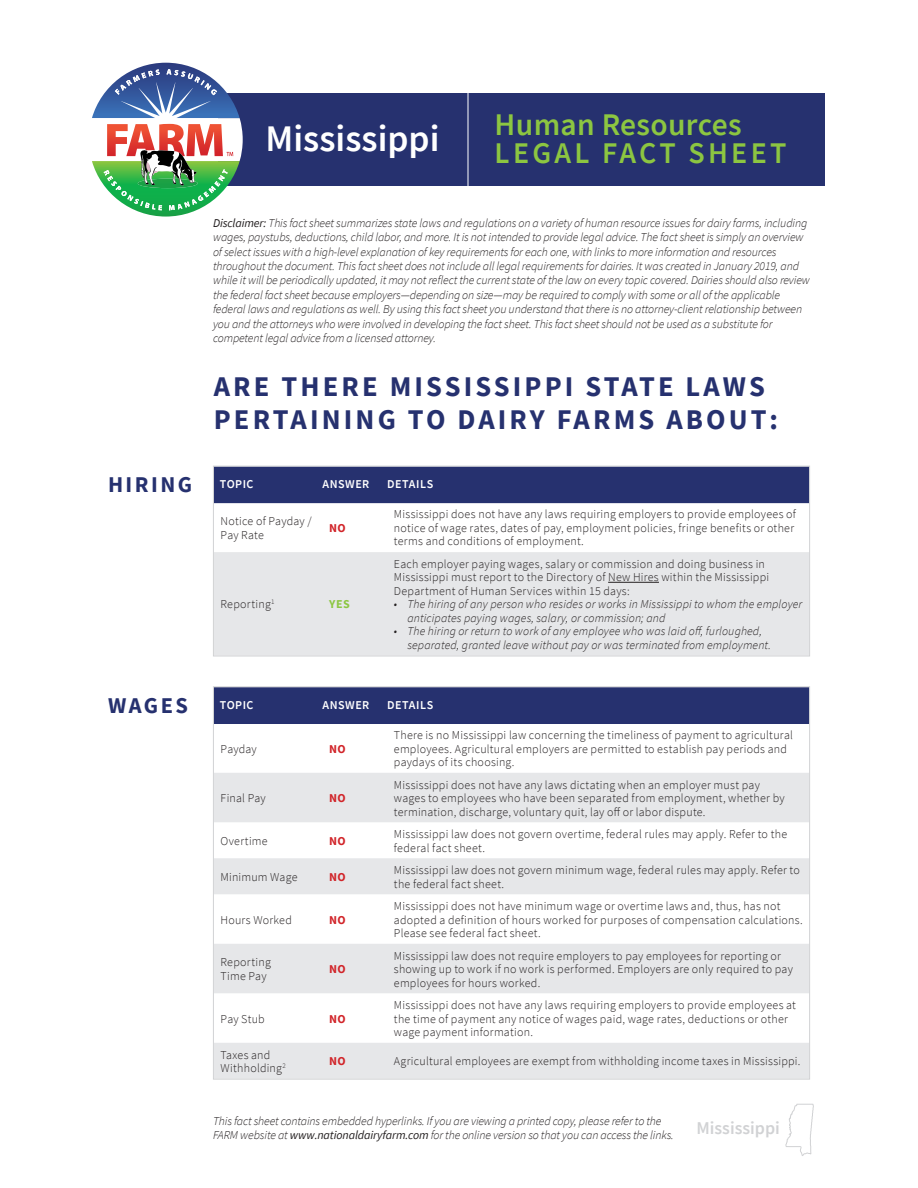
<style>
.page{position:relative;width:918px;height:1188px;background:#fff}
.page>*{position:absolute;margin:0;border:0;box-sizing:border-box;transform-origin:0 0}
.t1{font:600 37.5px "Source Sans Pro";color:#fff}
.t2{font:600 31.5px "Source Sans Pro";letter-spacing:.01em;color:#8cc641}
.t3{font:600 30px "Source Sans Pro";letter-spacing:.11em;color:#8cc641}
.t4{font:700 28.5px/33px "Source Sans Pro";letter-spacing:.11em;color:#26316f}
.t5{font:700 22.5px "Source Sans Pro";letter-spacing:.11em;color:#26316f}
.t6{font:600 18px "Source Sans Pro";color:#d1d2d4}
.Row_Categories{font:300 12px/13.5px "Source Sans Pro";letter-spacing:.02em;color:#231f20}
.t7{font:italic 300 12px/14.4px "Source Sans Pro";letter-spacing:-.01em;color:#231f20}
.t8{font:italic 300 12px/13.5px "Source Sans Pro";letter-spacing:.01em;color:#231f20}
.Column_Headers{font:600 12px "Source Sans Pro";letter-spacing:.045em;color:#fff}
.Row_Categories_NO{font:700 12px "Source Sans Pro";letter-spacing:.035em;color:#d12429}
.Row_Categories-2{font:700 12px "Source Sans Pro";color:#d12429}
.Row_Categories_YES{font:700 12px "Source Sans Pro";color:#8cc641}
.s1{font-weight:400}
</style>
<div class="page">
<div style="left:215px;top:468px;width:593px;height:36px;background:#26316f"></div>
<div style="left:215px;top:552px;width:593px;height:102px;background:#e6e7e9"></div>
<hr style="left:608px;top:582px;width:51px;height:1px;background:#231f20">
<div style="left:213px;top:466px;width:597px;height:190px;border:1px solid #d1d2d4"></div>
<div style="left:215px;top:688px;width:593px;height:36px;background:#26316f"></div>
<svg style="left:215px;top:773px;width:593px;height:305px;fill:#e6e7e9"></svg>
<div style="left:218px;top:93px;width:607px;height:93px;background:#26316f"></div>
<svg style="left:92px;top:63px;width:151px;height:154px"></svg>
<hr style="left:468px;top:89px;width:1px;height:101px;background:#fff">
<svg style="left:785px;top:1103px;width:29px;height:53px"></svg>
<p class="t1" style="left:265px;top:114px;width:176px">Mississippi</p>
<p class="t2" style="left:495px;top:103px;width:249px">Human Resources</p>
<p class="t3" style="left:495px;top:133px;width:293px">LEGAL FACT SHEET</p>
<p class="t5" style="left:108px;top:470px;width:86px">HIRING</p>
<p class="t5" style="left:108px;top:690px;width:82px">WAGES</p>
<p class="t7" style="left:213px;top:216px;width:598px"><span class="s1">Disclaimer:</span> This fact sheet summarizes state laws and regulations on a variety of human resource issues for dairy farms, including wages, paystubs, deductions, child labor, and more. It is not intended to provide legal advice. The fact sheet is simply an overview of select issues with a high-level explanation of key requirements for each one, with links to more information and resources throughout the document. This fact sheet does not include all legal requirements for dairies. It was created in January 2019, and while it will be periodically updated, it may not reflect the current state of the law on every topic covered. Dairies should also review the federal fact sheet because employers—depending on size—may be required to comply with some or all of the applicable federal laws and regulations as well. By using this fact sheet you understand that there is no attorney-client relationship between you and the attorneys who were involved in developing the fact sheet. This fact sheet should not be used as a substitute for competent legal advice from a licensed attorney.</p>
<p class="t4" style="left:214px;top:369px;width:566px">ARE THERE MISSISSIPPI STATE LAWS<br>PERTAINING TO DAIRY FARMS ABOUT:</p>
<p class="Column_Headers" style="left:220px;top:477px;width:35px">TOPIC</p>
<p class="Column_Headers" style="left:322px;top:477px;width:48px">ANSWER</p>
<p class="Column_Headers" style="left:387px;top:477px;width:48px">DETAILS</p>
<p class="Row_Categories" style="left:221px;top:514px;width:93px">Notice of Payday /<br>Pay Rate</p>
<p class="Row_Categories_NO" style="left:329px;top:520px;width:18px">NO</p>
<p class="Row_Categories" style="left:394px;top:508px;width:404px">Mississippi does not have any laws requiring employers to provide employees of notice of wage rates, dates of pay, employment policies, fringe benefits or other terms and conditions of employment.</p>
<p class="Row_Categories" style="left:221px;top:598px;width:56px">Reporting<sup>1</sup></p>
<p class="Row_Categories_YES" style="left:329px;top:596px;width:22px">YES</p>
<p class="Row_Categories" style="left:394px;top:557px;width:377px">Each employer paying wages, salary or commission and doing business in<br>Mississippi must report to the Directory of New Hires within the Mississippi<br>Department of Human Services within 15 days:</p>
<p class="t8" style="left:407px;top:598px;width:396px;text-indent:-14px">• The hiring of any person who resides or works in Mississippi to whom the employer anticipates paying wages, salary, or commission; and</p>
<p class="t8" style="left:407px;top:625px;width:365px;text-indent:-14px">• The hiring or return to work of any employee who was laid off, furloughed, separated, granted leave without pay or was terminated from employment.</p>
<p class="Column_Headers" style="left:220px;top:697px;width:35px">TOPIC</p>
<p class="Column_Headers" style="left:322px;top:697px;width:48px">ANSWER</p>
<p class="Column_Headers" style="left:387px;top:697px;width:48px">DETAILS</p>
<p class="Row_Categories" style="left:221px;top:742px;width:38px">Payday</p>
<p class="Row_Categories_NO" style="left:329px;top:740px;width:18px">NO</p>
<p class="Row_Categories" style="left:394px;top:728px;width:401px">There is no Mississippi law concerning the timeliness of payment to agricultural employees. Agricultural employers are permitted to establish pay periods and paydays of its choosing.</p>
<p class="Row_Categories" style="left:221px;top:791px;width:47px">Final Pay</p>
<p class="Row_Categories_NO" style="left:329px;top:790px;width:18px">NO</p>
<p class="Row_Categories" style="left:394px;top:778px;width:392px">Mississippi does not have any laws dictating when an employer must pay wages to employees who have been separated from employment, whether by termination, discharge, voluntary quit, lay off or labor dispute.</p>
<p class="Row_Categories" style="left:221px;top:834px;width:49px">Overtime</p>
<p class="Row_Categories_NO" style="left:329px;top:833px;width:18px">NO</p>
<p class="Row_Categories" style="left:394px;top:827px;width:395px">Mississippi law does not govern overtime, federal rules may apply. Refer to the federal fact sheet.</p>
<p class="Row_Categories" style="left:221px;top:870px;width:78px">Minimum Wage</p>
<p class="Row_Categories_NO" style="left:329px;top:869px;width:18px">NO</p>
<p class="Row_Categories" style="left:394px;top:863px;width:408px">Mississippi law does not govern minimum wage, federal rules may apply. Refer to the federal fact sheet.</p>
<p class="Row_Categories" style="left:221px;top:913px;width:73px">Hours Worked</p>
<p class="Row_Categories_NO" style="left:329px;top:911px;width:18px">NO</p>
<p class="Row_Categories" style="left:394px;top:899px;width:410px">Mississippi does not have minimum wage or overtime laws and, thus, has not adopted a definition of hours worked for purposes of compensation calculations.<br>Please see federal fact sheet.</p>
<p class="Row_Categories" style="left:221px;top:956px;width:52px">Reporting<br>Time Pay</p>
<p class="Row_Categories_NO" style="left:329px;top:961px;width:18px">NO</p>
<p class="Row_Categories" style="left:221px;top:1012px;width:46px">Pay Stub</p>
<p class="Row_Categories-2" style="left:329px;top:1010px;width:18px">NO</p>
<p class="Row_Categories" style="left:394px;top:949px;width:400px">Mississippi law does not require employers to pay employees for reporting or showing up to work if no work is performed. Employers are only required to pay employees for hours worked.</p>
<p class="Row_Categories" style="left:394px;top:998px;width:404px">Mississippi does not have any laws requiring employers to provide employees at the time of payment any notice of wages paid, wage rates, deductions or other wage payment information.</p>
<p class="Row_Categories" style="left:221px;top:1048px;width:67px">Taxes and<br>Withholding<sup>2</sup></p>
<p class="Row_Categories-2" style="left:329px;top:1053px;width:18px">NO</p>
<p class="Row_Categories" style="left:394px;top:1055px;width:408px">Agricultural employees are exempt from withholding income taxes in Mississippi.</p>
<p class="t7" style="left:213px;top:1113px;width:462px">This fact sheet contains embedded hyperlinks. If you are viewing a printed copy, please refer to the<br>FARM website at <span class="s1">www.nationaldairyfarm.com</span> for the online version so that you can access the links.</p>
<p class="t6" style="left:696px;top:1116px;width:85px">Mississippi</p>
</div>
